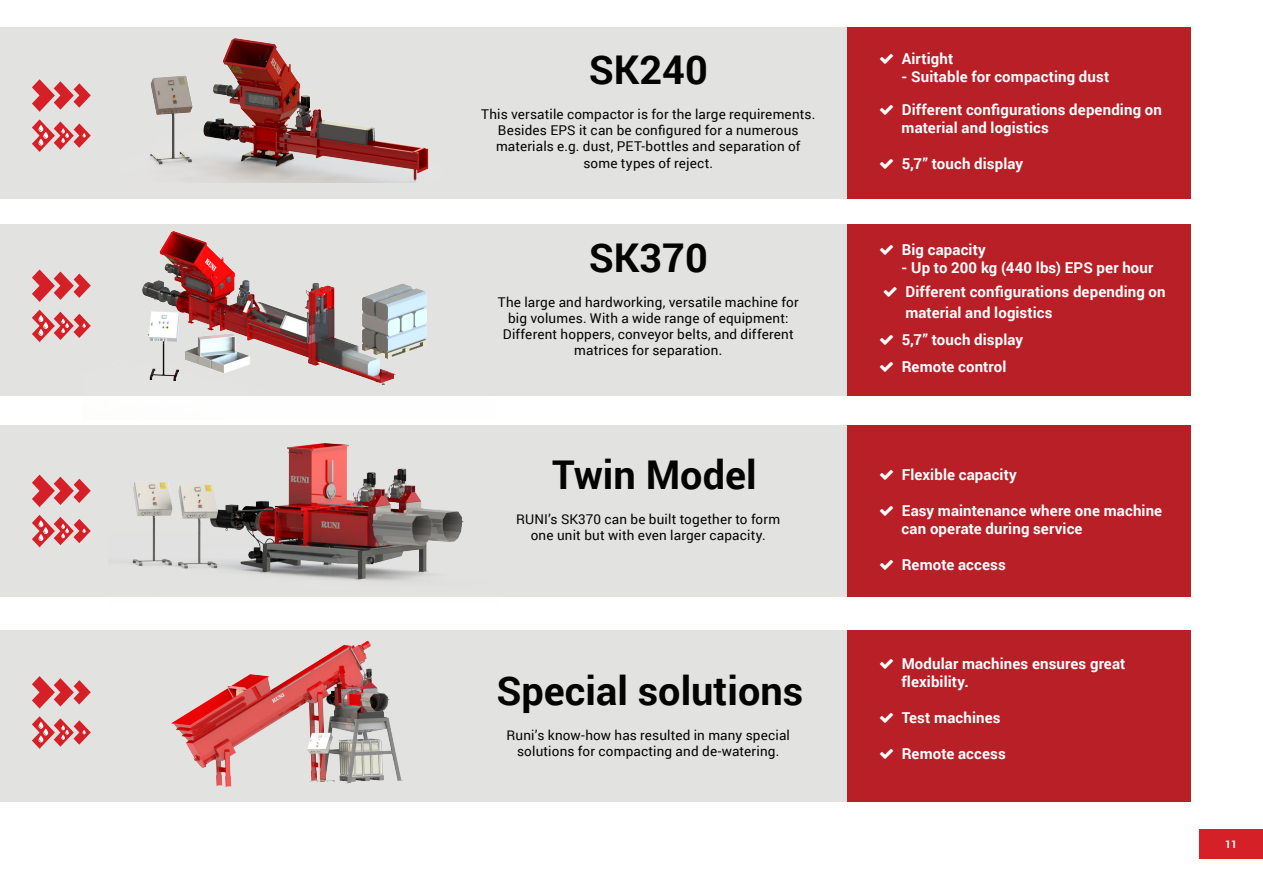
<style>
.page{position:relative;width:1263px;height:893px;background:#fff}
.page>*{position:absolute;margin:0;border:0;box-sizing:border-box;transform-origin:0 0}
.Subtitle_2{font:700 39.6px "Roboto";color:#040503}
.Body2{font:700 15px/18px "Roboto";letter-spacing:.01em;color:#fff}
.Body2-2{font:13.5px/16.2px "Roboto";letter-spacing:.01em;color:#040503;text-align:center}
.t1{font:700 10.5px "Roboto";color:#fff}
</style>
<div class="page">
<div style="left:0;top:27px;width:847px;height:171px;background:#e2e2e1"></div>
<div style="left:0;top:224px;width:847px;height:171px;background:#e2e2e1"></div>
<img style="left:150px;top:38px;width:279px;height:144px">
<img style="left:83px;top:231px;width:412px;height:165px">
<div style="left:847px;top:27px;width:344px;height:171px;background:#b81f27"></div>
<div style="left:847px;top:224px;width:344px;height:171px;background:#b81f27"></div>
<div style="left:0;top:425px;width:1042px;height:172px;background:#e2e2e1"></div>
<div style="left:847px;top:425px;width:344px;height:172px;background:#b81f27"></div>
<div style="left:0;top:630px;width:1042px;height:172px;background:#e2e2e1"></div>
<div style="left:847px;top:630px;width:344px;height:172px;background:#b81f27"></div>
<img style="left:132px;top:443px;width:332px;height:138px">
<img style="left:171px;top:640px;width:232px;height:147px">
<svg style="left:32px;top:119px;width:59px;height:33px"></svg>
<svg style="left:32px;top:310px;width:59px;height:32px"></svg>
<svg style="left:32px;top:515px;width:59px;height:32px"></svg>
<svg style="left:32px;top:716px;width:59px;height:33px"></svg>
<svg style="left:32px;top:79px;width:59px;height:33px"></svg>
<svg style="left:32px;top:269px;width:59px;height:33px"></svg>
<svg style="left:32px;top:475px;width:59px;height:32px"></svg>
<svg style="left:32px;top:676px;width:59px;height:32px"></svg>
<div style="left:1199px;top:829px;width:64px;height:30px;background:#d52027"></div>
<p class="Subtitle_2" style="left:589px;top:42px;width:121px">SK240</p>
<p class="Body2-2" style="left:481px;top:106px;width:336px">This versatile compactor is for the large requirements.<br>Besides EPS it can be configured for a numerous materials e.g. dust, PET-bottles and separation of some types of reject.</p>
<p class="Subtitle_2" style="left:589px;top:230px;width:121px">SK370</p>
<p class="Body2-2" style="left:498px;top:293px;width:302px">The large and hardworking, versatile machine for big volumes. With a wide range of equipment:<br>Different hoppers, conveyor belts, and different matrices for separation.</p>
<p class="Subtitle_2" style="left:552px;top:447px;width:206px">Twin Model</p>
<p class="Body2-2" style="left:516px;top:511px;width:266px">RUNI’s SK370 can be built together to form one unit but with even larger capacity.</p>
<p class="Subtitle_2" style="left:496px;top:663px;width:308px">Special solutions</p>
<p class="Body2-2" style="left:506px;top:726px;width:285px">Runi’s know-how has resulted in many special solutions for compacting and de-watering.</p>
<p class="Body2" style="left:902px;top:49px;width:53px">Airtight</p>
<p class="Body2" style="left:902px;top:67px;width:209px">- Suitable for compacting dust</p>
<p class="Body2" style="left:902px;top:100px;width:262px">Different configurations depending on material and logistics</p>
<p class="Body2" style="left:902px;top:154px;width:123px">5,7” touch display</p>
<p class="Body2" style="left:902px;top:240px;width:86px">Big capacity</p>
<p class="Body2" style="left:902px;top:258px;width:253px">- Up to 200 kg (440 lbs) EPS per hour</p>
<p class="Body2" style="left:905px;top:280px;width:262px;line-height:21px">Different configurations depending on material and logistics</p>
<p class="Body2" style="left:902px;top:330px;width:123px">5,7” touch display</p>
<p class="Body2" style="left:902px;top:357px;width:106px">Remote control</p>
<p class="Body2" style="left:902px;top:465px;width:117px">Flexible capacity</p>
<p class="Body2" style="left:902px;top:501px;width:262px">Easy maintenance where one machine can operate during service</p>
<p class="Body2" style="left:902px;top:555px;width:106px">Remote access</p>
<p class="Body2" style="left:902px;top:654px;width:225px">Modular machines ensures great flexibility.</p>
<p class="Body2" style="left:902px;top:708px;width:100px">Test machines</p>
<p class="Body2" style="left:902px;top:744px;width:106px">Remote access</p>
<p class="t1" style="left:1225px;top:837px;width:14px">11</p>
</div>
